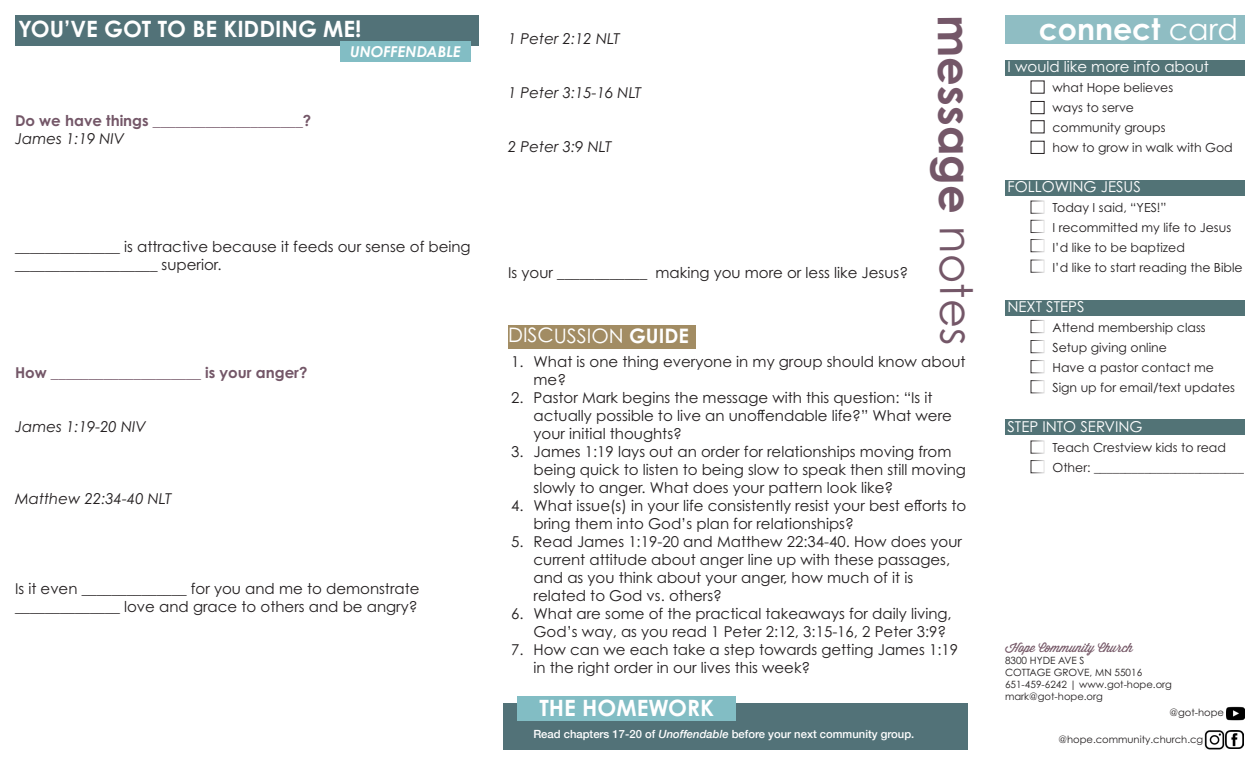
<style>
.page{position:relative;width:1260px;height:765px;background:#fff}
.page>*{position:absolute;margin:0;border:0;box-sizing:border-box;transform-origin:0 0}
.t1{font:700 45px "Century Gothic Pro";color:#745768}
.t2{font:700 30px "Century Gothic Pro";color:#fff}
.t3{font:26.25px "Wisdom Script";color:#fff}
.t4{font:700 22.5px "Century Gothic Pro";color:#fff}
.t5{font:20px "Century Gothic Pro";letter-spacing:-.005em;color:#fff}
.t6{font:15px/18px "Century Gothic Pro";color:#231f20}
.t7{font:italic 15px "Century Gothic Pro";color:#231f20}
.t8{font:700 15px "Century Gothic Pro";color:#745768}
.t9{font:15px "Century Gothic Pro";color:#fff}
.t10{font:italic 700 15px "Century Gothic Pro";color:#fff}
.t11{font:12.5px "Century Gothic Pro";color:#231f20}
.t12{font:12.5px "Wisdom Script";color:#755867}
.t13{font:500 11.25px "Helvetica Neue";color:#fff}
.t14{font:10px "Century Gothic Pro";color:#231f20}
.s1{font-weight:400}
.s2{font-weight:700}
.s3{font-style:italic}
</style>
<div class="page">
<div style="left:15px;top:15px;width:463px;height:31px;background:#527278"></div>
<div style="left:1005px;top:419px;width:240px;height:16px;background:#527376"></div>
<div style="left:1005px;top:15px;width:240px;height:29px;background:#8fbdc3"></div>
<div style="left:1005px;top:60px;width:240px;height:16px;background:#527376"></div>
<div style="left:1031px;top:101px;width:13px;height:13px;border:1px solid #231f20"></div>
<div style="left:1031px;top:120px;width:13px;height:13px;border:1px solid #231f20"></div>
<div style="left:1031px;top:141px;width:13px;height:13px;border:1px solid #231f20"></div>
<div style="left:1005px;top:180px;width:240px;height:15px;background:#527376"></div>
<div style="left:1005px;top:300px;width:240px;height:15px;background:#527376"></div>
<img style="left:1204px;top:730px;width:20px;height:20px">
<img style="left:1226px;top:731px;width:18px;height:18px">
<div style="left:508px;top:325px;width:188px;height:23px;background:#a28c63"></div>
<img style="left:1226px;top:706px;width:18px;height:15px">
<div style="left:503px;top:704px;width:465px;height:46px;background:#527278"></div>
<div style="left:518px;top:696px;width:218px;height:25px;background:#82bdc4"></div>
<div style="left:340px;top:41px;width:131px;height:21px;background:#82bdc4"></div>
<p class="t3" style="left:21px;top:9px;width:328px">You’ve Got to Be Kidding Me!</p>
<p class="t1" style="left:981px;top:14px;width:332px;rotate:89deg">message <span class="s1">notes</span></p>
<p class="t4" style="left:18px;top:15px;width:345px">YOU’VE GOT TO BE KIDDING ME!</p>
<p class="t2" style="left:1039px;top:10px;width:201px">connect <span class="s1">card</span></p>
<p class="t7" style="left:508px;top:30px;width:113px">1 Peter 2:12 NLT</p>
<p class="t10" style="left:350px;top:42px;width:112px">UNOFFENDABLE</p>
<p class="t9" style="left:1008px;top:58px;width:203px">I would like more info about</p>
<p class="t11" style="left:1052px;top:80px;width:122px">what Hope believes</p>
<p class="t11" style="left:1052px;top:100px;width:83px">ways to serve</p>
<p class="t11" style="left:1052px;top:120px;width:115px">community groups</p>
<p class="t11" style="left:1052px;top:140px;width:182px">how to grow in walk with God</p>
<p class="t9" style="left:1008px;top:178px;width:135px">FOLLOWING JESUS</p>
<p class="t11" style="left:1052px;top:200px;width:116px">Today I said, “YES!”</p>
<p class="t11" style="left:1052px;top:220px;width:180px">I recommitted my life to Jesus</p>
<p class="t11" style="left:1052px;top:240px;width:134px">I’d like to be baptized</p>
<p class="t11" style="left:1052px;top:260px;width:192px">I’d like to start reading the Bible</p>
<p class="t9" style="left:1008px;top:298px;width:79px">NEXT STEPS</p>
<p class="t11" style="left:1052px;top:320px;width:155px">Attend membership class</p>
<p class="t11" style="left:1052px;top:340px;width:116px">Setup giving online</p>
<p class="t11" style="left:1052px;top:360px;width:163px">Have a pastor contact me</p>
<p class="t11" style="left:1052px;top:380px;width:184px">Sign up for email/text updates</p>
<p class="t9" style="left:1008px;top:418px;width:137px">STEP INTO SERVING</p>
<p class="t11" style="left:1052px;top:440px;width:175px">Teach Crestview kids to read</p>
<p class="t11" style="left:1052px;top:460px;width:193px">Other: ________________________</p>
<p class="t7" style="left:508px;top:84px;width:135px">1 Peter 3:15-16 NLT</p>
<p class="t8" style="left:15px;top:111px;width:298px">Do we have things ____________________?</p>
<p class="t7" style="left:15px;top:130px;width:111px">James 1:19 NIV</p>
<p class="t7" style="left:508px;top:138px;width:105px">2 Peter 3:9 NLT</p>
<p class="t6" style="left:15px;top:237px;width:457px">______________ is attractive because it feeds our sense of being ___________________ superior.</p>
<p class="t6" style="left:508px;top:263px;width:402px">Is your ____________ making you more or less like Jesus?</p>
<p class="t5" style="left:508px;top:323px;width:182px">DISCUSSION <span class="s2">GUIDE</span></p>
<p class="t6" style="left:534px;top:352px;width:434px;text-indent:-22px">1. What is one thing everyone in my group should know about me?</p>
<p class="t6" style="left:534px;top:388px;width:420px;text-indent:-22px">2. Pastor Mark begins the message with this question: “Is it actually possible to live an unoffendable life?” What were your initial thoughts?</p>
<p class="t6" style="left:534px;top:442px;width:434px;text-indent:-22px">3. James 1:19 lays out an order for relationships moving from being quick to listen to being slow to speak then still moving slowly to anger. What does your pattern look like?</p>
<p class="t6" style="left:534px;top:496px;width:434px;text-indent:-22px">4. What issue(s) in your life consistently resist your best efforts to bring them into God’s plan for relationships?</p>
<p class="t6" style="left:534px;top:532px;width:430px;text-indent:-22px">5. Read James 1:19-20 and Matthew 22:34-40. How does your current attitude about anger line up with these passages, and as you think about your anger, how much of it is related to God vs. others?</p>
<p class="t6" style="left:534px;top:604px;width:420px;text-indent:-22px">6. What are some of the practical takeaways for daily living,<br>God’s way, as you read 1 Peter 2:12, 3:15-16, 2 Peter 3:9?</p>
<p class="t6" style="left:534px;top:640px;width:426px;text-indent:-22px">7. How can we each take a step towards getting James 1:19 in the right order in our lives this week?</p>
<p class="t8" style="left:15px;top:363px;width:294px">How ____________________ is your anger?</p>
<p class="t7" style="left:15px;top:418px;width:133px">James 1:19-20 NIV</p>
<p class="t7" style="left:15px;top:490px;width:158px">Matthew 22:34-40 NLT</p>
<p class="t6" style="left:15px;top:579px;width:406px">Is it even ______________ for you and me to demonstrate ______________ love and grace to others and be angry?</p>
<p class="t12" style="left:1005px;top:638px;width:130px">Hope Community Church</p>
<p class="t14" style="left:1005px;top:654px;width:81px">8300 HYDE AVE S</p>
<p class="t14" style="left:1005px;top:666px;width:139px">COTTAGE GROVE, MN 55016</p>
<p class="t14" style="left:1005px;top:678px;width:169px">651-459-6242 | www.got-hope.org</p>
<p class="t14" style="left:1005px;top:690px;width:99px">mark@got-hope.org</p>
<p class="t14" style="left:1058px;top:733px;width:147px">@hope.community.church.cg</p>
<p class="t4" style="left:539px;top:694px;width:176px">THE HOMEWORK</p>
<p class="t14" style="left:1170px;top:707px;width:56px">@got-hope</p>
<p class="t13" style="left:533px;top:725px;width:382px">Read chapters 17-20 of <span class="s3">Unoffendable</span> before your next community group.</p>
</div>
